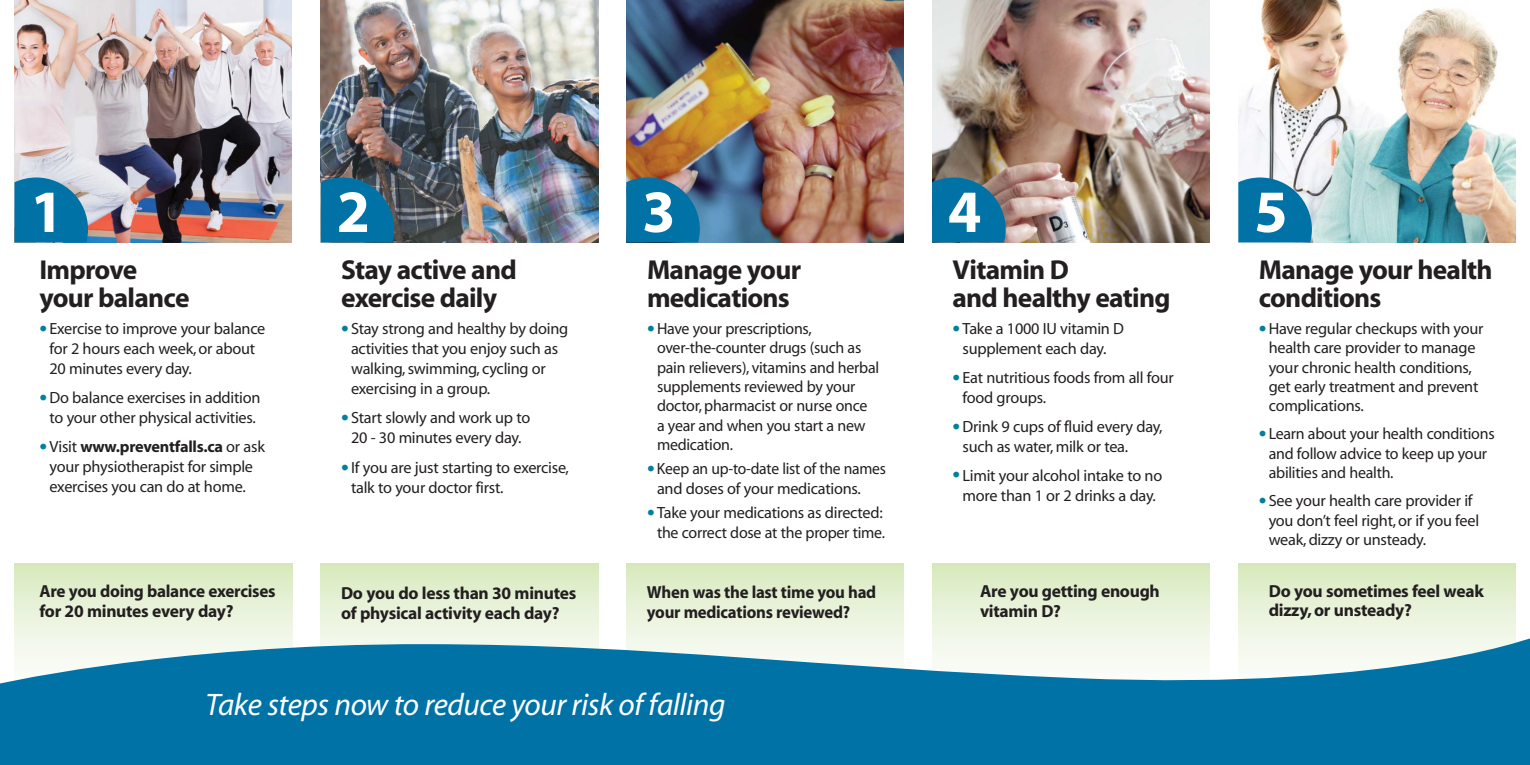
<style>
.page{position:relative;width:1530px;height:765px;background:#fff}
.page>*{position:absolute;margin:0;border:0;box-sizing:border-box;transform-origin:0 0}
.t1{font:700 60.38px "Myriad";color:#fff}
.t2{font:italic 31.25px "Myriad";letter-spacing:-.015em;color:#fff}
.t3{font:700 27.5px/27.5px "Myriad";letter-spacing:-.03em;color:#231f20}
.t4{font:700 17.5px/20px "Myriad";letter-spacing:-.015em;color:#231f20}
.t5{font:700 17.5px/20px "Myriad";letter-spacing:-.015em;color:#231f20;scale:.96 1}
.t6{font:16.25px/19.4px "Myriad";letter-spacing:-.015em;color:#231f20}
.t7{font:16.25px/19.4px "Myriad";letter-spacing:-.015em;color:#231f20;scale:.96 1}
.s1{font-size:27.5px;color:#007f9f}
.s2{font-weight:700}
</style>
<div class="page">
<img style="left:932px;top:0;width:278px;height:242px">
<img style="left:626px;top:0;width:278px;height:242px">
<img style="left:321px;top:0;width:277px;height:242px">
<img style="left:14px;top:0;width:278px;height:242px">
<img style="left:1238px;top:0;width:278px;height:242px">
<svg style="left:0;top:633px;width:1530px;height:132px;background:#358fb6"></svg>
<svg style="left:14px;top:178px;width:74px;height:64px;background:#1a7dab"></svg>
<svg style="left:321px;top:178px;width:73px;height:64px;background:#0b6f9d"></svg>
<svg style="left:626px;top:178px;width:74px;height:64px;background:#1073a2"></svg>
<svg style="left:932px;top:178px;width:74px;height:64px;background:#12729e"></svg>
<svg style="left:1238px;top:178px;width:74px;height:64px;background:#1c80ad"></svg>
<h1 class="t1" style="left:30px;top:189px;width:35px">1</h1>
<h1 class="t1" style="left:337px;top:189px;width:35px">2</h1>
<h1 class="t1" style="left:642px;top:189px;width:35px">3</h1>
<h1 class="t1" style="left:948px;top:189px;width:35px">4</h1>
<h1 class="t1" style="left:1254px;top:189px;width:35px">5</h1>
<h3 class="t3" style="left:39px;top:259px;width:152px">Improve your balance</h3>
<p class="t6" style="left:49px;top:320px;width:218px;line-height:20px;text-indent:-10px"><span class="s1">•</span> Exercise to improve your balance for 2 hours each week, or about<br>20 minutes every day.</p>
<p class="t6" style="left:39px;top:389px;width:223px;line-height:20px;text-align:center"><span class="s1">•</span>Do balance exercises in addition to your other physical activities.</p>
<p class="t6" style="left:39px;top:438px;width:227px;line-height:20px;text-align:center"><span class="s1">•</span> Visit <span class="s2">www.preventfalls.ca</span> or ask your physiotherapist for simple exercises you can do at home.</p>
<p class="t4" style="left:39px;top:583px;width:238px">Are you doing balance exercises for 20 minutes every day?</p>
<h3 class="t3" style="left:341px;top:259px;width:177px">Stay active and exercise daily</h3>
<p class="t6" style="left:351px;top:320px;width:219px;line-height:20px;text-indent:-10px"><span class="s1">•</span> Stay strong and healthy by doing activities that you enjoy such as walking, swimming, cycling or exercising in a group.</p>
<p class="t6" style="left:341px;top:409px;width:191px;line-height:20px;text-align:center"><span class="s1">•</span> Start slowly and work up to<br>20 - 30 minutes every day.</p>
<p class="t6" style="left:351px;top:459px;width:220px;line-height:20px;text-indent:-10px"><span class="s1">•</span>If you are just starting to exercise, talk to your doctor first.</p>
<p class="t4" style="left:341px;top:585px;width:237px">Do you do less than 30 minutes of physical activity each day?</p>
<h3 class="t3" style="left:647px;top:259px;width:156px">Manage your medications</h3>
<p class="t6" style="left:657px;top:320px;width:224px;text-indent:-10px"><span class="s1">•</span>Have your prescriptions, over-the-counter drugs (such as pain relievers), vitamins and herbal supplements reviewed by your doctor, pharmacist or nurse once a year and when you start a new medication.</p>
<p class="t7" style="left:657px;top:461px;width:240px;text-indent:-10px"><span class="s1">•</span> Keep an up-to-date list of the names and doses of your medications.</p>
<p class="t6" style="left:647px;top:504px;width:240px;text-align:right"><span class="s1">•</span> Take your medications as directed: the correct dose at the proper time.</p>
<p class="t5" style="left:647px;top:583px;width:240px">When was the last time you had your medications reviewed?</p>
<h3 class="t3" style="left:952px;top:259px;width:220px">Vitamin D<br>and healthy eating</h3>
<p class="t6" style="left:952px;top:320px;width:173px;line-height:20px;text-align:center"><span class="s1">•</span> Take a 1000 IU vitamin D supplement each day.</p>
<p class="t6" style="left:963px;top:369px;width:213px;line-height:20px;text-indent:-10px"><span class="s1">•</span> Eat nutritious foods from all four food groups.</p>
<p class="t6" style="left:963px;top:418px;width:202px;line-height:20px;text-indent:-10px"><span class="s1">•</span>Drink 9 cups of fluid every day, such as water, milk or tea.</p>
<p class="t6" style="left:952px;top:467px;width:211px;line-height:20px;text-align:center"><span class="s1">•</span> Limit your alcohol intake to no more than 1 or 2 drinks a day.</p>
<p class="t4" style="left:980px;top:583px;width:181px">Are you getting enough vitamin D?</p>
<h3 class="t3" style="left:1259px;top:259px;width:235px">Manage your health conditions</h3>
<p class="t6" style="left:1269px;top:320px;width:216px;text-indent:-10px"><span class="s1">•</span>Have regular checkups with your health care provider to manage your chronic health conditions, get early treatment and prevent complications.</p>
<p class="t6" style="left:1269px;top:426px;width:227px;text-indent:-10px"><span class="s1">•</span> Learn about your health conditions and follow advice to keep up your abilities and health.</p>
<p class="t6" style="left:1269px;top:493px;width:212px;text-indent:-10px"><span class="s1">•</span> See your health care provider if you don’t feel right, or if you feel weak, dizzy or unsteady.</p>
<p class="t4" style="left:1269px;top:583px;width:217px;line-height:19.4px">Do you sometimes feel weak dizzy, or unsteady?</p>
<h2 class="t2" style="left:206px;top:693px;width:521px">Take steps now to reduce your risk of falling</h2>
</div>
